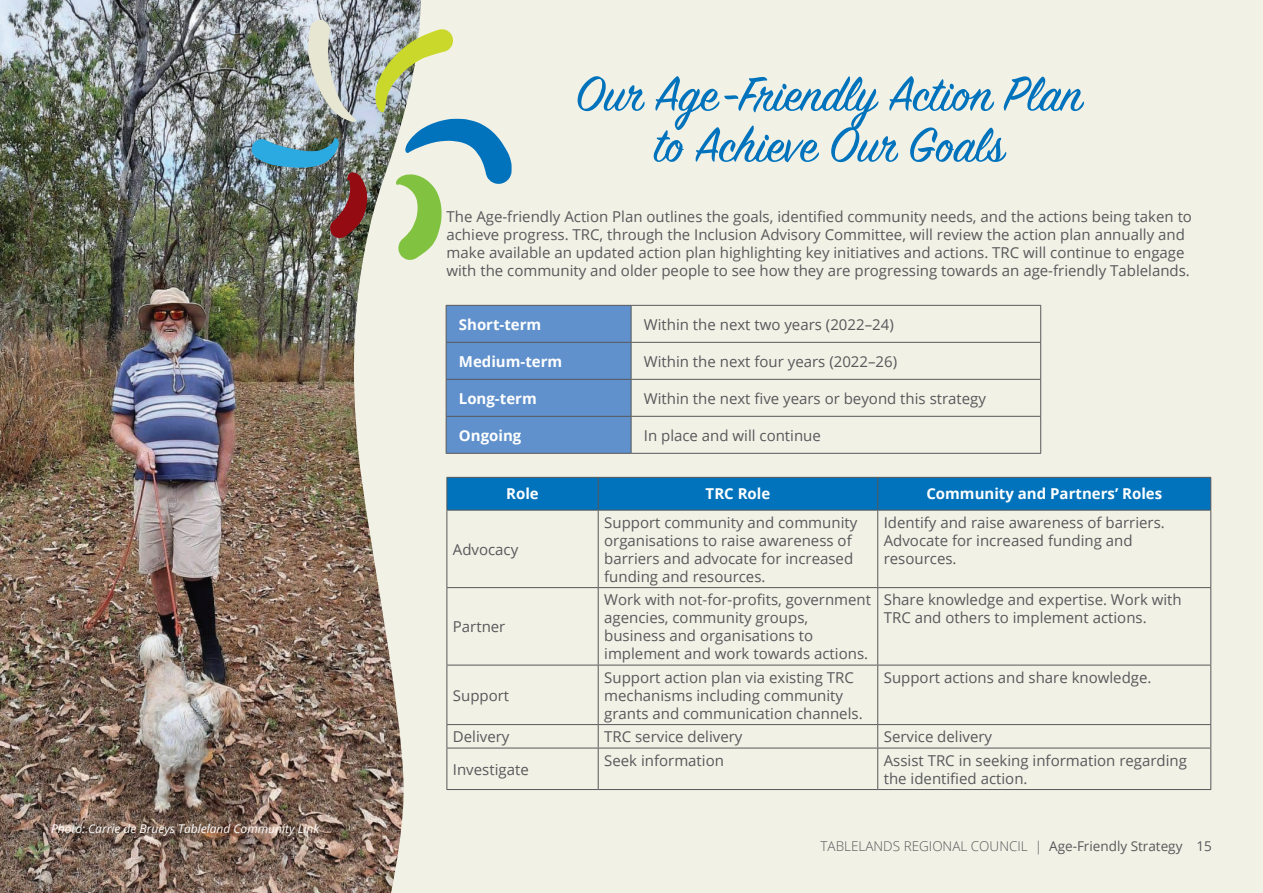
<style>
.page{position:relative;width:1263px;height:893px;background:#f2f1e6}
.page>*{position:absolute;margin:0;border:0;box-sizing:border-box;transform-origin:0 0}
.t1{font:15px/18px "Open Sans";color:#57585a}
.t2{font:700 15px "Open Sans";color:#fff}
.t3{font:300 13.5px "Open Sans";color:#57585a}
.t4{font:italic 12px "Open Sans";color:#fff}
.s1{font-weight:400}
</style>
<div class="page">
<img style="left:0;top:0;width:421px;height:893px">
<svg style="left:578px;top:76px;width:506px;height:87px"></svg>
<div style="left:447px;top:306px;width:184px;height:147px;background:#6091cc"></div>
<hr style="left:446px;top:305px;width:185px;height:1px;background:#57585a">
<hr style="left:446px;top:306px;width:1px;height:36px;background:#57585a">
<hr style="left:631px;top:305px;width:410px;height:1px;background:#57585a">
<hr style="left:631px;top:306px;width:1px;height:36px;background:#57585a">
<hr style="left:1040px;top:306px;width:1px;height:36px;background:#57585a">
<hr style="left:446px;top:342px;width:185px;height:1px;background:#57585a">
<hr style="left:446px;top:343px;width:1px;height:36px;background:#57585a">
<hr style="left:631px;top:342px;width:410px;height:1px;background:#57585a">
<hr style="left:631px;top:343px;width:1px;height:36px;background:#57585a">
<hr style="left:1040px;top:343px;width:1px;height:36px;background:#57585a">
<hr style="left:446px;top:379px;width:185px;height:1px;background:#57585a">
<hr style="left:446px;top:380px;width:1px;height:36px;background:#57585a">
<hr style="left:631px;top:379px;width:410px;height:1px;background:#57585a">
<hr style="left:631px;top:380px;width:1px;height:36px;background:#57585a">
<hr style="left:1040px;top:380px;width:1px;height:36px;background:#57585a">
<hr style="left:446px;top:416px;width:185px;height:1px;background:#57585a">
<hr style="left:446px;top:417px;width:1px;height:36px;background:#57585a">
<hr style="left:631px;top:416px;width:410px;height:1px;background:#57585a">
<hr style="left:631px;top:417px;width:1px;height:36px;background:#57585a">
<hr style="left:1040px;top:417px;width:1px;height:36px;background:#57585a">
<hr style="left:446px;top:453px;width:185px;height:1px;background:#57585a">
<hr style="left:631px;top:453px;width:410px;height:1px;background:#57585a">
<div style="left:447px;top:478px;width:763px;height:32px;background:#0073bc"></div>
<hr style="left:446px;top:477px;width:152px;height:1px;background:#57585a">
<hr style="left:446px;top:478px;width:1px;height:32px;background:#57585a">
<hr style="left:598px;top:477px;width:280px;height:1px;background:#57585a">
<hr style="left:598px;top:478px;width:1px;height:32px;background:#57585a">
<hr style="left:878px;top:477px;width:333px;height:1px;background:#57585a">
<hr style="left:877px;top:478px;width:1px;height:32px;background:#57585a">
<hr style="left:1210px;top:478px;width:1px;height:32px;background:#57585a">
<hr style="left:446px;top:510px;width:152px;height:1px;background:#57585a">
<hr style="left:446px;top:510px;width:1px;height:77px;background:#57585a">
<hr style="left:598px;top:510px;width:280px;height:1px;background:#57585a">
<hr style="left:598px;top:510px;width:1px;height:77px;background:#57585a">
<hr style="left:878px;top:510px;width:333px;height:1px;background:#57585a">
<hr style="left:877px;top:510px;width:1px;height:77px;background:#57585a">
<hr style="left:1210px;top:510px;width:1px;height:77px;background:#57585a">
<hr style="left:446px;top:587px;width:152px;height:1px;background:#57585a">
<hr style="left:446px;top:588px;width:1px;height:77px;background:#57585a">
<hr style="left:598px;top:587px;width:280px;height:1px;background:#57585a">
<hr style="left:598px;top:588px;width:1px;height:77px;background:#57585a">
<hr style="left:878px;top:587px;width:333px;height:1px;background:#57585a">
<hr style="left:877px;top:588px;width:1px;height:77px;background:#57585a">
<hr style="left:1210px;top:588px;width:1px;height:77px;background:#57585a">
<hr style="left:446px;top:665px;width:152px;height:1px;background:#57585a">
<hr style="left:446px;top:665px;width:1px;height:59px;background:#57585a">
<hr style="left:598px;top:665px;width:280px;height:1px;background:#57585a">
<hr style="left:598px;top:665px;width:1px;height:59px;background:#57585a">
<hr style="left:878px;top:665px;width:333px;height:1px;background:#57585a">
<hr style="left:877px;top:665px;width:1px;height:59px;background:#57585a">
<hr style="left:1210px;top:665px;width:1px;height:59px;background:#57585a">
<hr style="left:446px;top:724px;width:152px;height:1px;background:#57585a">
<svg style="left:446px;top:725px;width:1px;height:23px"></svg>
<hr style="left:598px;top:724px;width:280px;height:1px;background:#57585a">
<svg style="left:598px;top:725px;width:1px;height:23px"></svg>
<hr style="left:878px;top:724px;width:333px;height:1px;background:#57585a">
<svg style="left:877px;top:725px;width:1px;height:23px"></svg>
<svg style="left:1210px;top:725px;width:1px;height:23px"></svg>
<hr style="left:446px;top:748px;width:152px;height:1px;background:#57585a">
<hr style="left:446px;top:748px;width:1px;height:41px;background:#57585a">
<hr style="left:598px;top:748px;width:280px;height:1px;background:#57585a">
<hr style="left:598px;top:748px;width:1px;height:41px;background:#57585a">
<hr style="left:878px;top:748px;width:333px;height:1px;background:#57585a">
<hr style="left:877px;top:748px;width:1px;height:41px;background:#57585a">
<hr style="left:1210px;top:748px;width:1px;height:41px;background:#57585a">
<hr style="left:446px;top:789px;width:152px;height:1px;background:#57585a">
<hr style="left:598px;top:789px;width:280px;height:1px;background:#57585a">
<hr style="left:878px;top:789px;width:333px;height:1px;background:#57585a">
<svg style="left:396px;top:119px;width:116px;height:141px"></svg>
<img style="left:250px;top:138px;width:117px;height:100px">
<svg style="left:308px;top:20px;width:48px;height:102px;background:#afb3b1"></svg>
<svg style="left:375px;top:29px;width:78px;height:84px"></svg>
<p class="t4" style="left:51px;top:821px;width:270px">Photo: Carrie de Brueys Tableland Community Link</p>
<p class="t1" style="left:446px;top:208px;width:747px">The Age-friendly Action Plan outlines the goals, identified community needs, and the actions being taken to achieve progress. TRC, through the Inclusion Advisory Committee, will review the action plan annually and make available an updated action plan highlighting key initiatives and actions. TRC will continue to engage with the community and older people to see how they are progressing towards an age-friendly Tablelands.</p>
<p class="t2" style="left:459px;top:314px;width:84px">Short-term</p>
<p class="t1" style="left:644px;top:315px;width:251px">Within the next two years (2022–24)</p>
<p class="t2" style="left:459px;top:350px;width:105px">Medium-term</p>
<p class="t1" style="left:644px;top:352px;width:255px">Within the next four years (2022–26)</p>
<p class="t2" style="left:459px;top:387px;width:79px">Long-term</p>
<p class="t1" style="left:644px;top:389px;width:344px">Within the next five years or beyond this strategy</p>
<p class="t2" style="left:459px;top:424px;width:64px">Ongoing</p>
<p class="t1" style="left:644px;top:426px;width:179px">In place and will continue</p>
<p class="t2" style="left:506px;top:483px;width:34px">Role</p>
<p class="t2" style="left:706px;top:483px;width:66px">TRC Role</p>
<p class="t2" style="left:926px;top:483px;width:237px">Community and Partners’ Roles</p>
<p class="t1" style="left:453px;top:540px;width:67px">Advocacy</p>
<p class="t1" style="left:453px;top:617px;width:54px">Partner</p>
<p class="t1" style="left:453px;top:686px;width:58px">Support</p>
<p class="t1" style="left:604px;top:513px;width:255px">Support community and community organisations to raise awareness of barriers and advocate for increased funding and resources.</p>
<p class="t1" style="left:884px;top:513px;width:283px">Identify and raise awareness of barriers.<br>Advocate for increased funding and resources.</p>
<p class="t1" style="left:604px;top:590px;width:268px">Work with not-for-profits, government agencies, community groups, business and organisations to implement and work towards actions.</p>
<p class="t1" style="left:884px;top:590px;width:299px">Share knowledge and expertise. Work with<br>TRC and others to implement actions.</p>
<p class="t1" style="left:604px;top:668px;width:260px">Support action plan via existing TRC mechanisms including community grants and communication channels.</p>
<p class="t1" style="left:884px;top:668px;width:269px">Support actions and share knowledge.</p>
<p class="t1" style="left:453px;top:727px;width:58px">Delivery</p>
<p class="t1" style="left:604px;top:727px;width:140px">TRC service delivery</p>
<p class="t1" style="left:884px;top:727px;width:110px">Service delivery</p>
<p class="t1" style="left:453px;top:760px;width:77px">Investigate</p>
<p class="t1" style="left:604px;top:751px;width:121px">Seek information</p>
<p class="t1" style="left:884px;top:751px;width:305px">Assist TRC in seeking information regarding the identified action.</p>
<p class="t3" style="left:820px;top:837px;width:393px">TABLELANDS REGIONAL COUNCIL | <span class="s1">Age-Friendly Strategy 15</span></p>
</div>
